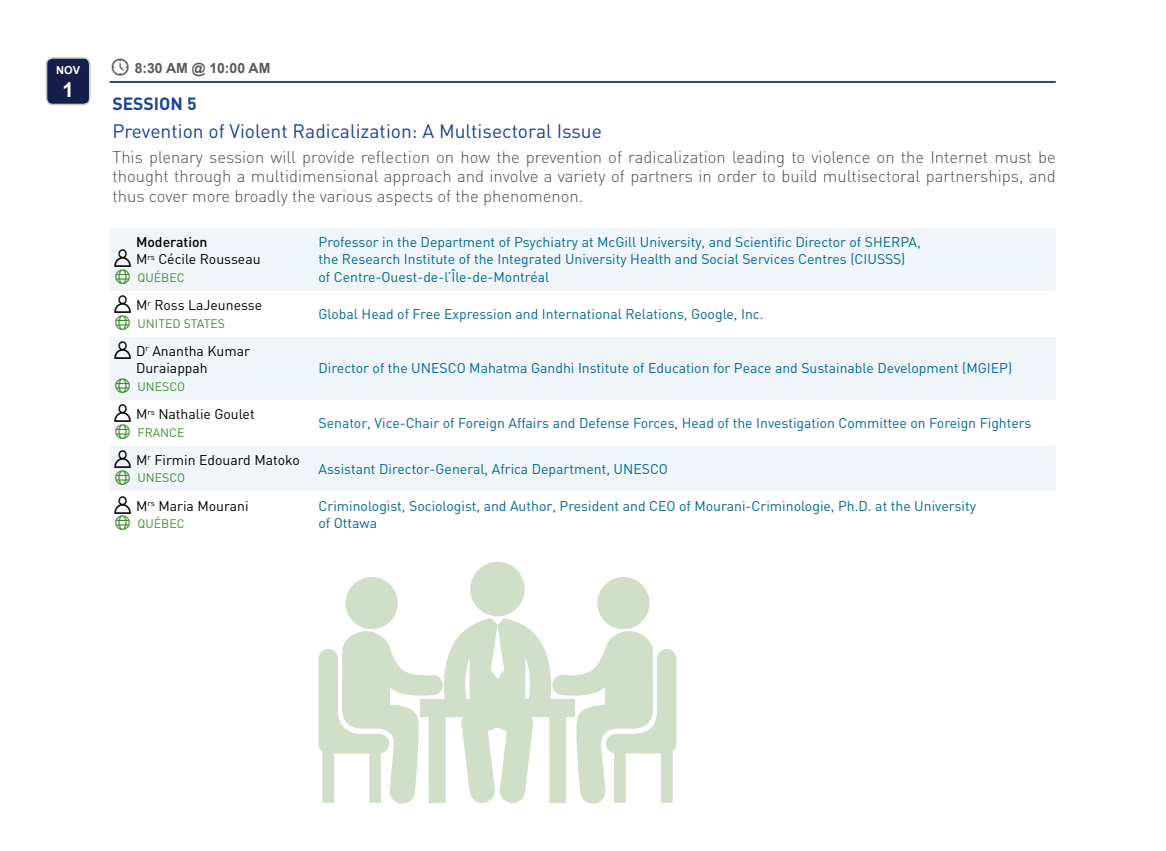
<style>
.page{position:relative;width:1166px;height:851px;background:#fff}
.page>*{position:absolute;margin:0;border:0;box-sizing:border-box;transform-origin:0 0}
.t1{font:700 20.47px "Arial";color:#fff}
.t2{font:19.25px "DIN";color:#1b4593}
.t3{font:700 17.5px "DIN";color:#1b4593}
.t4{font:300 16.62px/19.2px "DIN";color:#4d4d4f;text-align:justify}
.t5{font:14px/17.5px "DIN";color:#006897}
.t6{font:14px/17.5px "DIN";color:#000}
.t7{font:700 14px "Arial";color:#58595b}
.t8{font:12.25px "DIN";color:#458e34}
.t9{font:700 11.03px "Arial";color:#fff}
.s1{font-weight:500}
.s2{font-family:"Business";font-size:21px}
</style>
<div class="page">
<div style="left:470px;top:561px;width:55px;height:55px;background:#d0e0c8;border-radius:50%"></div>
<div style="left:345px;top:577px;width:53px;height:52px;background:#d0e0c8;border-radius:50%"></div>
<div style="left:597px;top:577px;width:52px;height:52px;background:#d0e0c8;border-radius:50%"></div>
<svg style="left:318px;top:618px;width:358px;height:185px"></svg>
<hr style="left:109px;top:81px;width:946px;height:2px;background:#003970">
<div style="left:110px;top:228px;width:945px;height:63px;background:#f0f5fa"></div>
<svg style="left:110px;top:337px;width:945px;height:154px;fill:#f0f5fa"></svg>
<div style="left:46px;top:58px;width:44px;height:46px;background:#161f4a;border-radius:6px"></div>
<div style="left:46px;top:57px;width:44px;height:48px;border:2px solid #c5cdc9;border-radius:6px"></div>
<svg style="left:114px;top:249px;width:17px;height:18px"></svg>
<svg style="left:114px;top:341px;width:17px;height:17px"></svg>
<svg style="left:114px;top:404px;width:17px;height:18px"></svg>
<svg style="left:114px;top:450px;width:17px;height:17px"></svg>
<p class="t9" style="left:56px;top:64px;width:25px">NOV</p>
<h1 class="t1" style="left:62px;top:78px;width:13px">1</h1>
<p class="t7" style="left:135px;top:60px;width:137px">8:30 AM @ 10:00 AM</p>
<p class="t3" style="left:112px;top:92px;width:21px">SESSION</p>
<p class="t3" style="left:187px;top:92px;width:11px">5</p>
<h2 class="t2" style="left:112px;top:119px;width:491px">Prevention of Violent Radicalization: A Multisectoral Issue</h2>
<p class="t4" style="left:112px;top:147px;width:944px">This plenary session will provide reflection on how the prevention of radicalization leading to violence on the Internet must be thought through a multidimensional approach and involve a variety of partners in order to build multisectoral partnerships, and thus cover more broadly the various aspects of the phenomenon.</p>
<p class="t6" style="left:136px;top:233px;width:126px"><span class="s1">Moderation<br></span>M<sup>rs</sup> Cécile Rousseau</p>
<p class="t8" style="left:115px;top:270px;width:55px"><span class="s2">M</span> Québec</p>
<p class="t5" style="left:318px;top:233px;width:604px">Professor in the Department of Psychiatry at McGill U niversity, and Scientific Director of SHERPA, the Research Institute of the Integrated U niversity Health and Social Services Centres (CIUSSS)<br>of Centre-Ouest-de-l’Île-de-Montréal</p>
<p class="t6" style="left:136px;top:296px;width:128px">M<sup>r</sup> Ross LaJeunesse</p>
<p class="t8" style="left:115px;top:315px;width:39px"><span class="s2">M</span> united</p>
<p class="t8" style="left:184px;top:315px;width:8px">states</p>
<p class="t6" style="left:136px;top:342px;width:115px">D<sup>r</sup> Anantha Kumar<br>Duraiappah</p>
<p class="t8" style="left:115px;top:379px;width:72px"><span class="s2">M</span> UNESCO</p>
<p class="t5" style="left:318px;top:305px;width:446px">Global Head of Free Expression and International Relations, Google, Inc.</p>
<p class="t5" style="left:318px;top:359px;width:695px">Director of the U NESCO Mahatma Gandhi Institute of Education for Peace and Sustainable Development (MGIEP)</p>
<p class="t6" style="left:136px;top:405px;width:120px">M<sup>rs</sup> Nathalie Goulet</p>
<p class="t8" style="left:115px;top:424px;width:39px"><span class="s2">M</span> France</p>
<p class="t5" style="left:318px;top:414px;width:714px">Senator, Vice-Chair of Foreign Affairs and Defense Forces, Head of the Investigation Committee on Foreign Fighters</p>
<p class="t6" style="left:136px;top:451px;width:165px">M<sup>r</sup> Firmin Edouard Matoko</p>
<p class="t8" style="left:115px;top:470px;width:72px"><span class="s2">M</span> UNESCO</p>
<p class="t5" style="left:318px;top:459px;width:351px">Assistant Director-General, Africa Department, U NESCO</p>
<p class="t6" style="left:136px;top:496px;width:114px">M<sup>rs</sup> Maria Mourani</p>
<p class="t8" style="left:115px;top:516px;width:55px"><span class="s2">M</span> Québec</p>
<p class="t5" style="left:318px;top:496px;width:659px">Criminologist, Sociologist, and Author, President and CEO of Mourani-Criminologie, Ph.D. at the U niversity of Ottawa</p>
</div>
